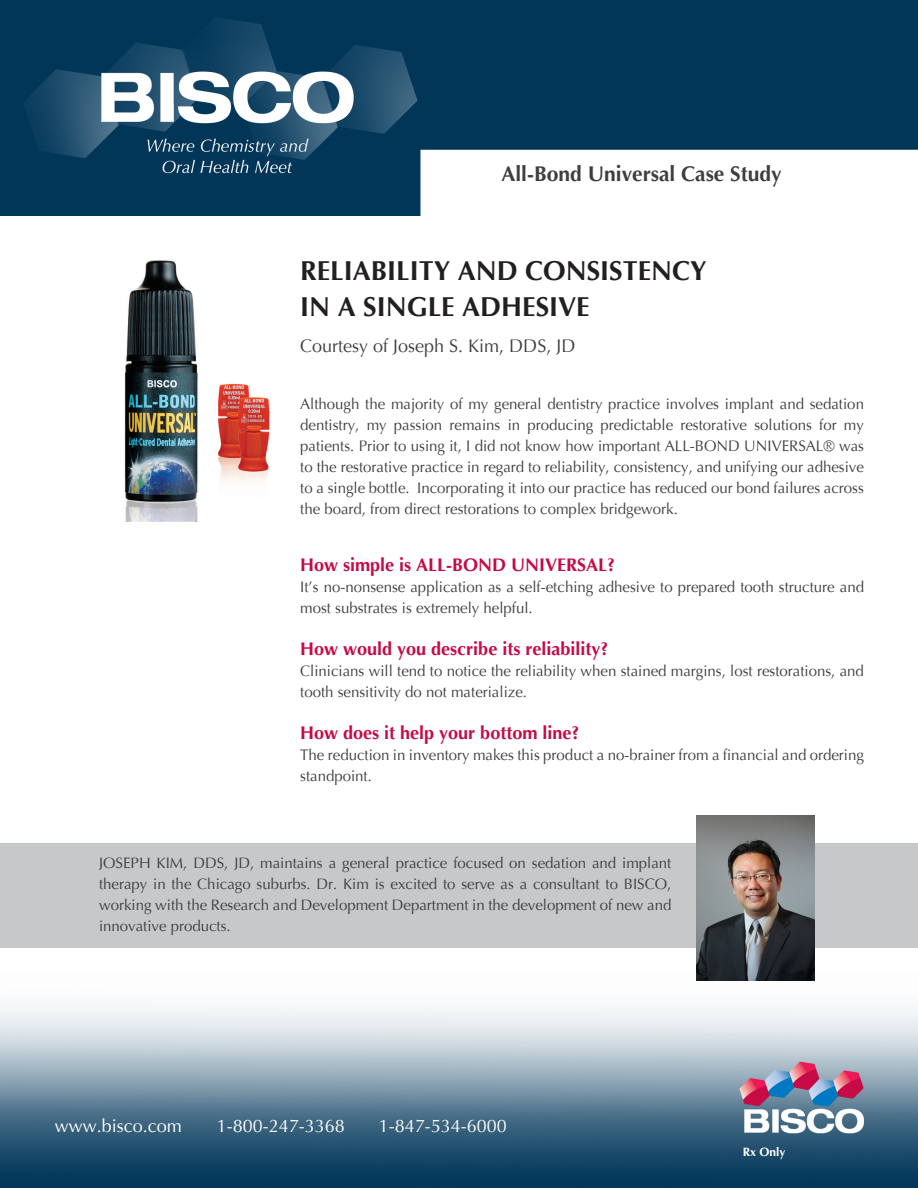
<style>
.page{position:relative;width:918px;height:1188px;background:#fff}
.page>*{position:absolute;margin:0;border:0;box-sizing:border-box;transform-origin:0 0}
.t1{font:700 27.3px "Optima";color:#231f20}
.t2{font:700 21.15px "Optima";color:#3e3e3f}
.t3{font:700 18.15px "Optima";color:#c60a45}
.t4{font:18.15px "Optima";color:#fff}
.t5{font:18.15px "Optima";color:#3e3e3f}
.t6{font:15.15px/21px "Optima";color:#3e3e3f}
.t7{font:15px/21px "Optima";color:#3e3e3f;text-align:justify}
.t8{font:700 12px "Optima";color:#fff}
</style>
<div class="page">
<img style="left:0;top:1008px;width:918px;height:180px">
<img style="left:0;top:0;width:918px;height:216px">
<img style="left:124px;top:260px;width:146px;height:262px">
<div style="left:0;top:843px;width:918px;height:104px;background:#c7c8ca"></div>
<img style="left:696px;top:816px;width:119px;height:165px">
<p class="t2" style="left:501px;top:161px;width:282px">All-Bond Universal Case Study</p>
<p class="t1" style="left:300px;top:253px;width:408px">RELIABILITY AND CONSISTENCY</p>
<p class="t1" style="left:300px;top:289px;width:291px">IN A SINGLE ADHESIVE</p>
<p class="t5" style="left:300px;top:334px;width:277px">Courtesy of Joseph S. Kim, DDS, JD</p>
<p class="t6" style="left:300px;top:393px;width:565px;text-align:justify">Although the majority of my general dentistry practice involves implant and sedation dentistry, my passion remains in producing predictable restorative solutions for my patients. Prior to using it, I did not know how important ALL-BOND UNIVERSAL® was to the restorative practice in regard to reliability, consistency, and unifying our adhesive to a single bottle. Incorporating it into our practice has reduced our bond failures across the board, from direct restorations to complex bridgework.</p>
<p class="t3" style="left:300px;top:553px;width:317px">How simple is ALL-BOND UNIVERSAL?</p>
<p class="t6" style="left:300px;top:576px;width:565px">It’s no-nonsense application as a self-etching adhesive to prepared tooth structure and most substrates is extremely helpful.</p>
<p class="t3" style="left:300px;top:637px;width:310px">How would you describe its reliability?</p>
<p class="t6" style="left:300px;top:660px;width:565px">Clinicians will tend to notice the reliability when stained margins, lost restorations, and tooth sensitivity do not materialize.</p>
<p class="t3" style="left:300px;top:721px;width:281px">How does it help your bottom line?</p>
<p class="t6" style="left:300px;top:744px;width:565px">The reduction in inventory makes this product a no-brainer from a financial and ordering standpoint.</p>
<p class="t7" style="left:99px;top:852px;width:574px">JOSEPH KIM, DDS, JD, maintains a general practice focused on sedation and implant therapy in the Chicago suburbs. Dr. Kim is excited to serve as a consultant to BISCO, working with the Research and Development Department in the development of new and innovative products.</p>
<p class="t4" style="left:55px;top:1115px;width:129px">www.bisco.com</p>
<p class="t4" style="left:217px;top:1115px;width:130px">1-800-247-3368</p>
<p class="t4" style="left:379px;top:1115px;width:130px">1-847-534-6000</p>
<p class="t8" style="left:743px;top:1144px;width:44px">Rx Only</p>
</div>
